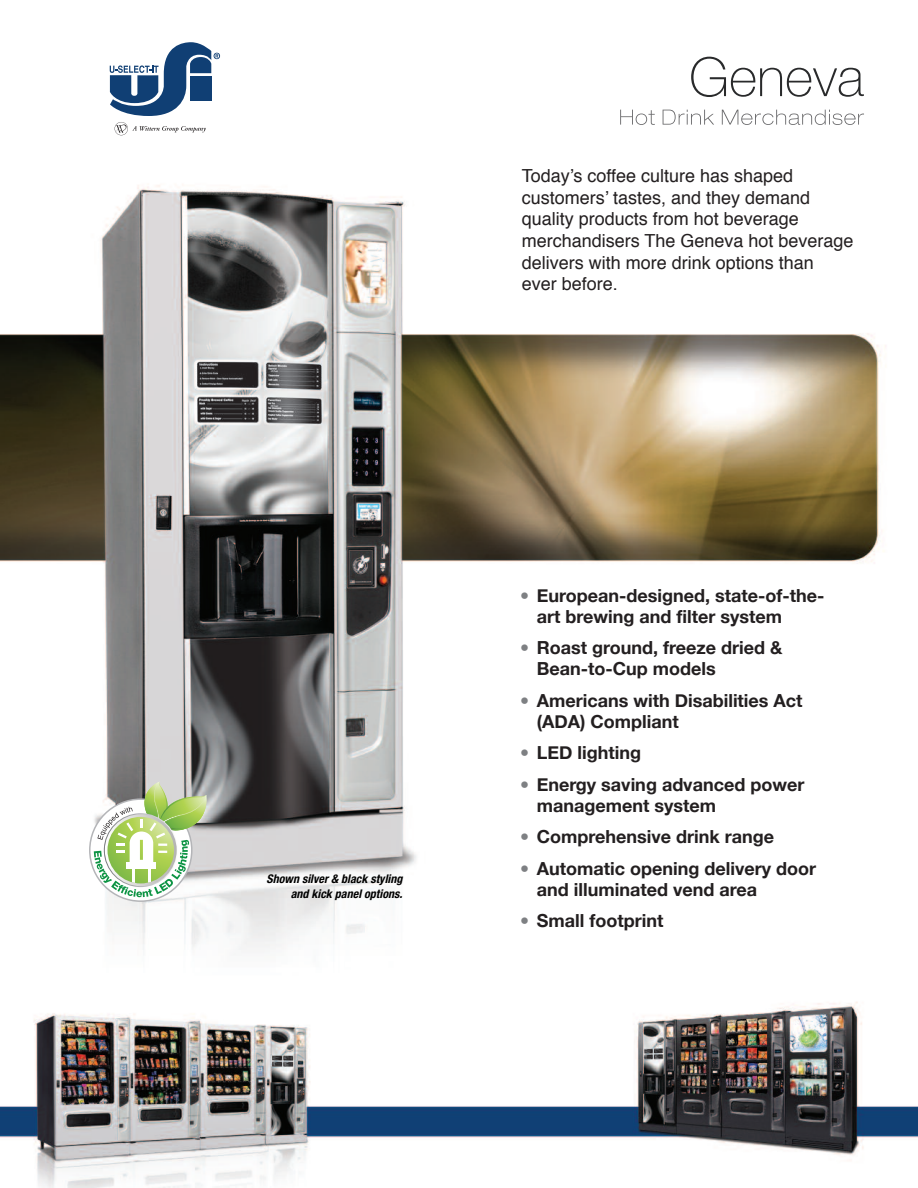
<style>
.page{position:relative;width:918px;height:1188px;background:#fff}
.page>*{position:absolute;margin:0;border:0;box-sizing:border-box;transform-origin:0 0}
.t1{font:700 18px/21px "Helvetica Neue";color:#231f20}
.t2{font:18px/21.6px "Helvetica";color:#231f20}
.t3{font:italic 700 condensed 12px/14.4px "Helvetica Neue";letter-spacing:.005em;color:#000;text-align:right}
.s1{color:#7e8083}
</style>
<div class="page">
<img style="left:0;top:56px;width:918px;height:1132px">
<img style="left:691px;top:57px;width:173px;height:40px">
<img style="left:620px;top:110px;width:222px;height:15px">
<svg style="left:110px;top:42px;width:110px;height:74px"></svg>
<svg style="left:115px;top:122px;width:91px;height:13px"></svg>
<svg style="left:94px;top:782px;width:112px;height:115px"></svg>
<p class="t2" style="left:522px;top:167px;width:333px">Today’s coffee culture has shaped customers’ tastes, and they demand quality products from hot beverage merchandisers The Geneva hot beverage delivers with more drink options than<br>ever before.</p>
<p class="t3" style="left:267px;top:873px;width:137px">Shown silver &amp; black styling and kick panel options.</p>
<p class="t1" style="left:537px;top:584px;width:289px;text-indent:-17px"><span class="s1">•</span> European-designed, state-of-the&shy;art brewing and filter system</p>
<p class="t1" style="left:537px;top:637px;width:247px;text-indent:-17px"><span class="s1">•</span> Roast ground, freeze dried &amp;<br>Bean-to-Cup models</p>
<p class="t1" style="left:537px;top:689px;width:267px;text-indent:-17px"><span class="s1">•</span> Americans with Disabilities Act (ADA) Compliant</p>
<p class="t1" style="left:520px;top:742px;width:122px"><span class="s1">•</span> LED lighting</p>
<p class="t1" style="left:537px;top:773px;width:269px;text-indent:-17px"><span class="s1">•</span> Energy saving advanced power management system</p>
<p class="t1" style="left:520px;top:826px;width:255px"><span class="s1">•</span> Comprehensive drink range</p>
<p class="t1" style="left:537px;top:857px;width:281px;text-indent:-17px"><span class="s1">•</span> Automatic opening delivery door and illuminated vend area</p>
<p class="t1" style="left:520px;top:910px;width:145px"><span class="s1">•</span> Small footprint</p>
</div>
